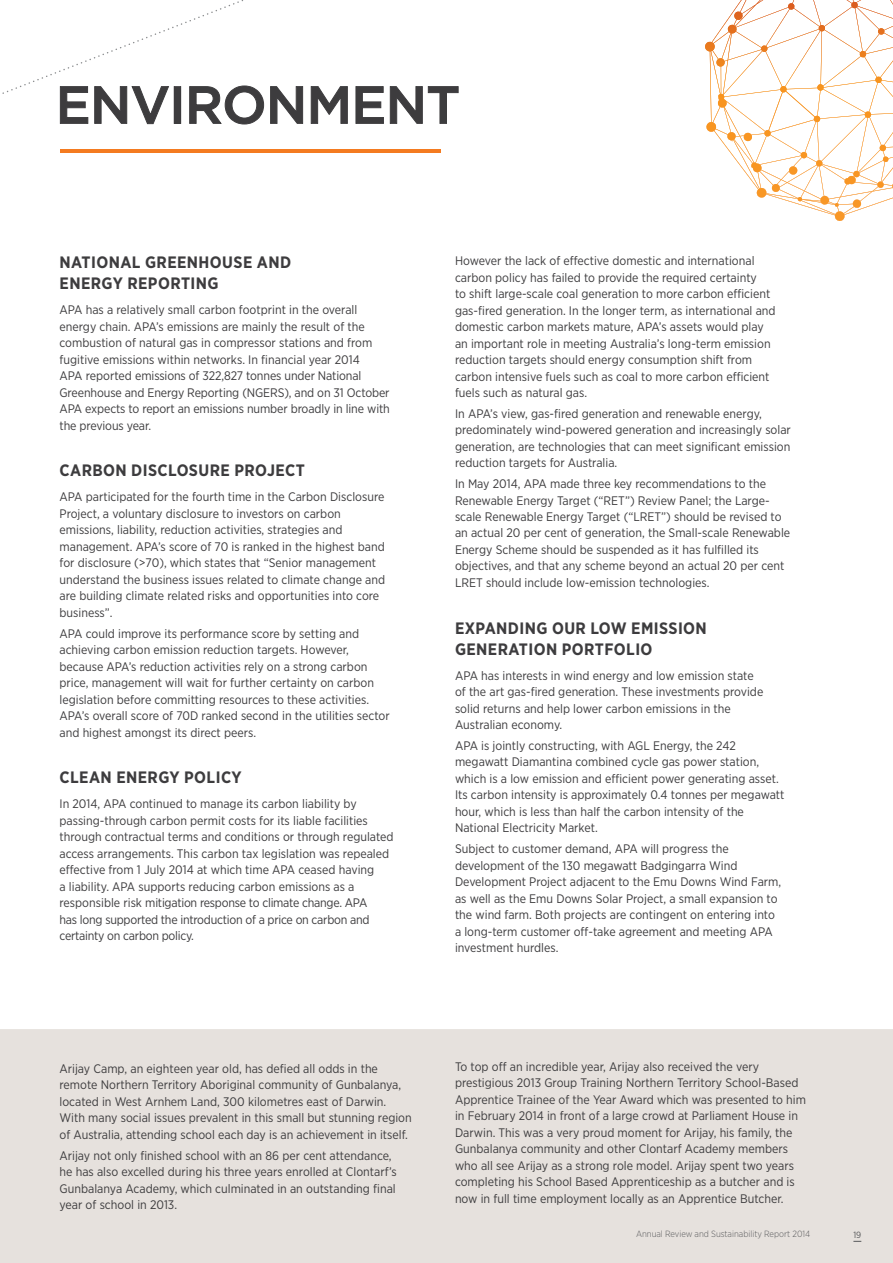
<style>
.page{position:relative;width:893px;height:1263px;background:#fff}
.page>*{position:absolute;margin:0;border:0;box-sizing:border-box;transform-origin:0 0}
.t1{font:500 52.5px "Gotham";letter-spacing:-.015em;color:#3d3c3e}
.t2{font:700 16.5px/21px "Gotham Narrow";letter-spacing:.025em;color:#3d3c3e}
.t3{font:12.3px/16.5px "Gotham Narrow";color:#3d3c3e}
.t4{font:300 9.75px "Source Sans Pro";letter-spacing:-.01em;color:#58595b}
.t5{font:600 9.75px "Source Sans Pro";color:#58595b}
.t6{font:300 9px "Gotham Narrow";color:#58595b}
.t7{font:9px "Gotham Narrow";color:#58595b}
</style>
<div class="page">
<div style="left:0;top:1029px;width:893px;height:234px;background:#e6e1dd"></div>
<hr style="left:60px;top:149px;width:381px;height:4px;background:#f47b20">
<svg style="left:355px;top:86px;width:29px;height:38px"></svg>
<svg style="left:390px;top:86px;width:69px;height:38px"></svg>
<hr style="left:0;top:973px;width:1px;height:39px;background:#e6e1dd">
<svg style="left:705px;top:0;width:188px;height:221px"></svg>
<svg style="left:2px;top:0;width:346px;height:125px"></svg>
<svg style="left:849px;top:1241px;width:12px;height:1px"></svg>
<h1 class="t1" style="left:56px;top:75px;width:406px">ENVIRONMENT</h1>
<h2 class="t2" style="left:60px;top:252px;width:233px">NATIONAL GREENHOUSE AND<br>ENERGY REPORTING</h2>
<p class="t3" style="left:60px;top:302px;width:332px">APA has a relatively small carbon footprint in the overall energy chain. APA’s emissions are mainly the result of the combustion of natural gas in compressor stations and from fugitive emissions within networks. In financial year 2014<br>APA reported emissions of 322,827 tonnes under National Greenhouse and Energy Reporting (NGERS), and on 31 October APA expects to report an emissions number broadly in line with the previous year.</p>
<h2 class="t2" style="left:60px;top:460px;width:247px">CARBON DISCLOSURE PROJECT</h2>
<p class="t3" style="left:60px;top:489px;width:327px">APA participated for the fourth time in the Carbon Disclosure Project, a voluntary disclosure to investors on carbon emissions, liability, reduction activities, strategies and management. APA’s score of 70 is ranked in the highest band for disclosure (&gt;70), which states that “Senior management understand the business issues related to climate change and are building climate related risks and opportunities into core business”.</p>
<p class="t3" style="left:60px;top:625px;width:332px">APA could improve its performance score by setting and achieving carbon emission reduction targets. However, because APA’s reduction activities rely on a strong carbon price, management will wait for further certainty on carbon legislation before committing resources to these activities.<br>APA’s overall score of 70D ranked second in the utilities sector and highest amongst its direct peers.</p>
<h2 class="t2" style="left:60px;top:767px;width:184px">CLEAN ENERGY POLICY</h2>
<p class="t3" style="left:60px;top:795px;width:336px">In 2014, APA continued to manage its carbon liability by passing-through carbon permit costs for its liable facilities through contractual terms and conditions or through regulated access arrangements. This carbon tax legislation was repealed effective from 1 July 2014 at which time APA ceased having<br>a liability. APA supports reducing carbon emissions as a responsible risk mitigation response to climate change. APA<br>has long supported the introduction of a price on carbon and certainty on carbon policy.</p>
<p class="t3" style="left:60px;top:1060px;width:354px">Arijay Camp, an eighteen year old, has defied all odds in the remote Northern Territory Aboriginal community of Gunbalanya, located in West Arnhem Land, 300 kilometres east of Darwin.<br>With many social issues prevalent in this small but stunning region of Australia, attending school each day is an achievement in itself.</p>
<p class="t3" style="left:60px;top:1147px;width:339px">Arijay not only finished school with an 86 per cent attendance, he has also excelled during his three years enrolled at Clontarf’s Gunbalanya Academy, which culminated in an outstanding final year of school in 2013.</p>
<p class="t3" style="left:455px;top:252px;width:322px">However the lack of effective domestic and international carbon policy has failed to provide the required certainty<br>to shift large-scale coal generation to more carbon efficient gas-fired generation. In the longer term, as international and domestic carbon markets mature, APA’s assets would play an important role in meeting Australia’s long-term emission reduction targets should energy consumption shift from carbon intensive fuels such as coal to more carbon efficient fuels such as natural gas.</p>
<p class="t3" style="left:455px;top:405px;width:337px">In APA’s view, gas-fired generation and renewable energy, predominately wind-powered generation and increasingly solar generation, are technologies that can meet significant emission reduction targets for Australia.</p>
<p class="t3" style="left:455px;top:475px;width:337px">In May 2014, APA made three key recommendations to the Renewable Energy Target (“RET”) Review Panel; the Large&shy;scale Renewable Energy Target (“LRET”) should be revised to an actual 20 per cent of generation, the Small-scale Renewable Energy Scheme should be suspended as it has fulfilled its objectives, and that any scheme beyond an actual 20 per cent LRET should include low-emission technologies.</p>
<h2 class="t2" style="left:455px;top:617px;width:253px">EXPANDING OUR LOW EMISSION<br>GENERATION PORTFOLIO</h2>
<p class="t3" style="left:455px;top:667px;width:310px">APA has interests in wind energy and low emission state of the art gas-fired generation. These investments provide solid returns and help lower carbon emissions in the Australian economy.</p>
<p class="t3" style="left:455px;top:737px;width:331px">APA is jointly constructing, with AGL Energy, the 242 megawatt Diamantina combined cycle gas power station, which is a low emission and efficient power generating asset.<br>Its carbon intensity is approximately 0.4 tonnes per megawatt hour, which is less than half the carbon intensity of the National Electricity Market.</p>
<p class="t3" style="left:455px;top:840px;width:328px">Subject to customer demand, APA will progress the development of the 130 megawatt Badgingarra Wind Development Project adjacent to the Emu Downs Wind Farm, as well as the Emu Downs Solar Project, a small expansion to the wind farm. Both projects are contingent on entering into a long-term customer off-take agreement and meeting APA investment hurdles.</p>
<p class="t3" style="left:455px;top:1058px;width:353px">To top off an incredible year, Arijay also received the very prestigious 2013 Group Training Northern Territory School-Based Apprentice Trainee of the Year Award which was presented to him in February 2014 in front of a large crowd at Parliament House in Darwin. This was a very proud moment for Arijay, his family, the Gunbalanya community and other Clontarf Academy members who all see Arijay as a strong role model. Arijay spent two years completing his School Based Apprenticeship as a butcher and is now in full time employment locally as an Apprentice Butcher.</p>
<p class="t6" style="left:636px;top:1228px;width:176px">Annual Review and Sustainability Report 2014</p>
<p class="t7" style="left:853px;top:1229px;width:9px">19</p>
<p class="t4" style="left:635px;top:1229px;width:177px">Annual Review and Sustainability Report 2014</p>
<p class="t5" style="left:848px;top:1229px;width:12px">19</p>
</div>
